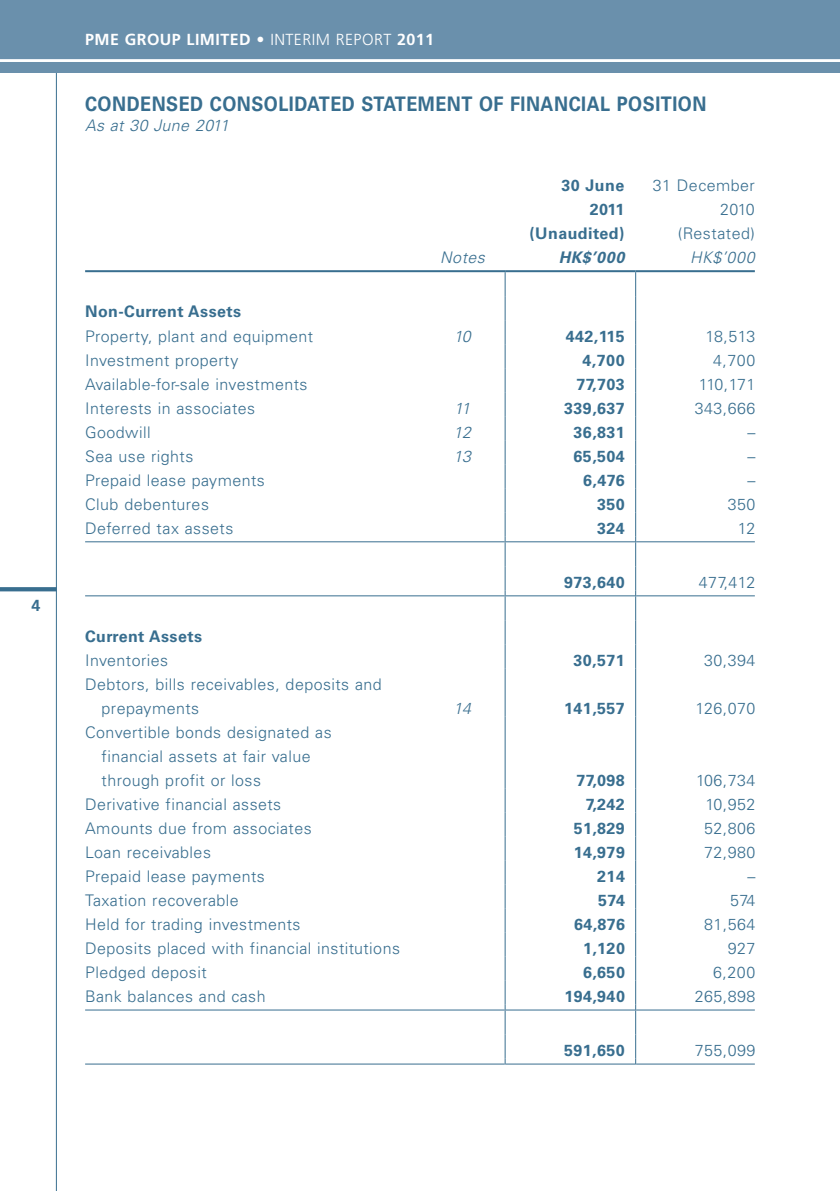
<style>
.page{position:relative;width:840px;height:1191px;background:#fff}
.page>*{position:absolute;margin:0;border:0;box-sizing:border-box;transform-origin:0 0}
.t1{font:700 20px "Univers LT Std";letter-spacing:.03em;color:#386e8f;scale:.9 1}
.t2{font:300 16px/24px "Univers LT Std";letter-spacing:.03em;color:#386e8f}
.t3{font:700 16px "Univers LT Std";letter-spacing:.03em;color:#386e8f}
.t4{font:italic 300 16px "Univers LT Std";letter-spacing:.03em;color:#386e8f}
.t5{font:700 16px "Frutiger LT Std";letter-spacing:.03em;color:#fff}
.t6{font:italic 700 16px "Univers LT Std";color:#386e8f}
.t7{font:700 16px "Frutiger LT Std";color:#386e8f}
.s1{font-weight:300}
</style>
<div class="page">
<hr style="left:56px;top:64px;width:1px;height:1127px;background:#386e8f">
<div style="left:0;top:0;width:839px;height:73px;background:#6a90ac"></div>
<hr style="left:0;top:59px;width:839px;height:3px;background:#fff">
<svg style="left:0;top:587px;width:56px;height:4px"></svg>
<svg style="left:504px;top:272px;width:1px;height:396px"></svg>
<hr style="left:504px;top:668px;width:1px;height:48px;background:#386e8f">
<hr style="left:634px;top:668px;width:1px;height:48px;background:#386e8f">
<hr style="left:504px;top:716px;width:1px;height:72px;background:#386e8f">
<hr style="left:634px;top:716px;width:1px;height:72px;background:#386e8f">
<svg style="left:504px;top:788px;width:1px;height:276px"></svg>
<hr style="left:85px;top:270px;width:335px;height:2px;background:#386e8f">
<hr style="left:420px;top:270px;width:85px;height:2px;background:#386e8f">
<hr style="left:505px;top:270px;width:130px;height:2px;background:#386e8f">
<hr style="left:635px;top:270px;width:119px;height:2px;background:#386e8f">
<hr style="left:85px;top:541px;width:335px;height:1px;background:#386e8f">
<hr style="left:420px;top:541px;width:84px;height:1px;background:#386e8f">
<hr style="left:505px;top:541px;width:129px;height:1px;background:#386e8f">
<hr style="left:635px;top:541px;width:119px;height:1px;background:#386e8f">
<hr style="left:85px;top:595px;width:335px;height:1px;background:#386e8f">
<hr style="left:420px;top:595px;width:84px;height:1px;background:#386e8f">
<hr style="left:505px;top:595px;width:129px;height:1px;background:#386e8f">
<hr style="left:635px;top:595px;width:119px;height:1px;background:#386e8f">
<hr style="left:85px;top:1009px;width:335px;height:1px;background:#386e8f">
<hr style="left:420px;top:1009px;width:84px;height:1px;background:#386e8f">
<hr style="left:505px;top:1009px;width:129px;height:1px;background:#386e8f">
<hr style="left:635px;top:1009px;width:119px;height:1px;background:#386e8f">
<hr style="left:85px;top:1063px;width:335px;height:1px;background:#386e8f">
<hr style="left:420px;top:1063px;width:84px;height:1px;background:#386e8f">
<hr style="left:505px;top:1063px;width:129px;height:1px;background:#386e8f">
<hr style="left:635px;top:1063px;width:119px;height:1px;background:#386e8f">
<p class="t7" style="left:31px;top:595px;width:10px">4</p>
<p class="t5" style="left:85px;top:30px;width:350px">PME GROUP LIMITED <span class="s1">• INTERIM REPORT</span> 2011</p>
<p class="t1" style="left:85px;top:92px;width:691px">CONDENSED CONSOLIDATED STATEMENT OF FINANCIAL POSITION</p>
<p class="t4" style="left:85px;top:115px;width:145px">As at 30 June 2011</p>
<p class="t3" style="left:561px;top:176px;width:64px">30 June</p>
<p class="t2" style="left:652px;top:174px;width:103px">31 December</p>
<p class="t3" style="left:589px;top:200px;width:36px">2011</p>
<p class="t2" style="left:719px;top:198px;width:36px">2010</p>
<p class="t3" style="left:529px;top:224px;width:96px">(Unaudited)</p>
<p class="t2" style="left:677px;top:222px;width:78px">(Restated)</p>
<p class="t4" style="left:440px;top:248px;width:46px">Notes</p>
<p class="t6" style="left:558px;top:248px;width:67px">HK$’000</p>
<p class="t4" style="left:689px;top:248px;width:66px">HK$’000</p>
<p class="t3" style="left:85px;top:302px;width:157px">Non-Current Assets</p>
<p class="t2" style="left:85px;top:324px;width:229px">Property, plant and equipment</p>
<p class="t4" style="left:453px;top:326px;width:19px">10</p>
<p class="t3" style="left:565px;top:326px;width:60px">442,115</p>
<p class="t2" style="left:705px;top:324px;width:51px">18,513</p>
<p class="t2" style="left:85px;top:348px;width:155px">Investment property</p>
<p class="t3" style="left:582px;top:350px;width:44px">4,700</p>
<p class="t2" style="left:712px;top:348px;width:44px">4,700</p>
<p class="t2" style="left:85px;top:372px;width:224px">Available-for-sale investments</p>
<p class="t3" style="left:576px;top:374px;width:50px">77,703</p>
<p class="t2" style="left:698px;top:372px;width:58px">110,171</p>
<p class="t2" style="left:85px;top:396px;width:171px">Interests in associates</p>
<p class="t4" style="left:454px;top:398px;width:18px">11</p>
<p class="t3" style="left:564px;top:398px;width:62px">339,637</p>
<p class="t2" style="left:694px;top:396px;width:62px">343,666</p>
<p class="t2" style="left:85px;top:420px;width:67px">Goodwill</p>
<p class="t4" style="left:453px;top:422px;width:19px">12</p>
<p class="t3" style="left:573px;top:422px;width:53px">36,831</p>
<p class="t2" style="left:747px;top:420px;width:9px">–</p>
<p class="t2" style="left:85px;top:444px;width:110px">Sea use rights</p>
<p class="t4" style="left:453px;top:446px;width:19px">13</p>
<p class="t3" style="left:573px;top:446px;width:53px">65,504</p>
<p class="t2" style="left:747px;top:444px;width:9px">–</p>
<p class="t2" style="left:85px;top:468px;width:181px">Prepaid lease payments</p>
<p class="t3" style="left:583px;top:470px;width:43px">6,476</p>
<p class="t2" style="left:747px;top:468px;width:9px">–</p>
<p class="t2" style="left:85px;top:492px;width:125px">Club debentures</p>
<p class="t3" style="left:597px;top:494px;width:29px">350</p>
<p class="t2" style="left:727px;top:492px;width:29px">350</p>
<p class="t2" style="left:85px;top:516px;width:150px">Deferred tax assets</p>
<p class="t3" style="left:597px;top:518px;width:29px">324</p>
<p class="t2" style="left:737px;top:516px;width:19px">12</p>
<p class="t3" style="left:564px;top:572px;width:62px">973,640</p>
<p class="t2" style="left:698px;top:570px;width:58px">477,412</p>
<p class="t3" style="left:85px;top:626px;width:118px">Current Assets</p>
<p class="t2" style="left:85px;top:648px;width:84px">Inventories</p>
<p class="t3" style="left:573px;top:650px;width:53px">30,571</p>
<p class="t2" style="left:703px;top:648px;width:53px">30,394</p>
<p class="t2" style="left:102px;top:672px;width:281px;text-indent:-16px">Debtors, bills receivables, deposits and prepayments</p>
<p class="t4" style="left:453px;top:698px;width:19px">14</p>
<p class="t3" style="left:564px;top:698px;width:62px">141,557</p>
<p class="t2" style="left:695px;top:696px;width:61px">126,070</p>
<p class="t2" style="left:102px;top:720px;width:231px;text-indent:-16px">Convertible bonds designated as financial assets at fair value through profit or loss</p>
<p class="t3" style="left:576px;top:770px;width:50px">77,098</p>
<p class="t2" style="left:695px;top:768px;width:61px">106,734</p>
<p class="t2" style="left:85px;top:792px;width:197px">Derivative financial assets</p>
<p class="t3" style="left:585px;top:794px;width:41px">7,242</p>
<p class="t2" style="left:705px;top:792px;width:51px">10,952</p>
<p class="t2" style="left:85px;top:816px;width:228px">Amounts due from associates</p>
<p class="t3" style="left:573px;top:818px;width:53px">51,829</p>
<p class="t2" style="left:703px;top:816px;width:53px">52,806</p>
<p class="t2" style="left:85px;top:840px;width:127px">Loan receivables</p>
<p class="t3" style="left:573px;top:842px;width:53px">14,979</p>
<p class="t2" style="left:703px;top:840px;width:53px">72,980</p>
<p class="t2" style="left:85px;top:864px;width:181px">Prepaid lease payments</p>
<p class="t3" style="left:597px;top:866px;width:29px">214</p>
<p class="t2" style="left:747px;top:864px;width:9px">–</p>
<p class="t2" style="left:85px;top:888px;width:155px">Taxation recoverable</p>
<p class="t3" style="left:598px;top:890px;width:28px">574</p>
<p class="t2" style="left:729px;top:888px;width:27px">574</p>
<p class="t2" style="left:85px;top:912px;width:217px">Held for trading investments</p>
<p class="t3" style="left:573px;top:914px;width:52px">64,876</p>
<p class="t2" style="left:703px;top:912px;width:53px">81,564</p>
<p class="t2" style="left:85px;top:936px;width:316px">Deposits placed with financial institutions</p>
<p class="t3" style="left:582px;top:938px;width:43px">1,120</p>
<p class="t2" style="left:727px;top:936px;width:29px">927</p>
<p class="t2" style="left:85px;top:960px;width:123px">Pledged deposit</p>
<p class="t3" style="left:582px;top:962px;width:43px">6,650</p>
<p class="t2" style="left:712px;top:960px;width:44px">6,200</p>
<p class="t2" style="left:85px;top:984px;width:182px">Bank balances and cash</p>
<p class="t3" style="left:564px;top:986px;width:62px">194,940</p>
<p class="t2" style="left:694px;top:984px;width:62px">265,898</p>
<p class="t3" style="left:564px;top:1040px;width:62px">591,650</p>
<p class="t2" style="left:694px;top:1038px;width:62px">755,099</p>
</div>
